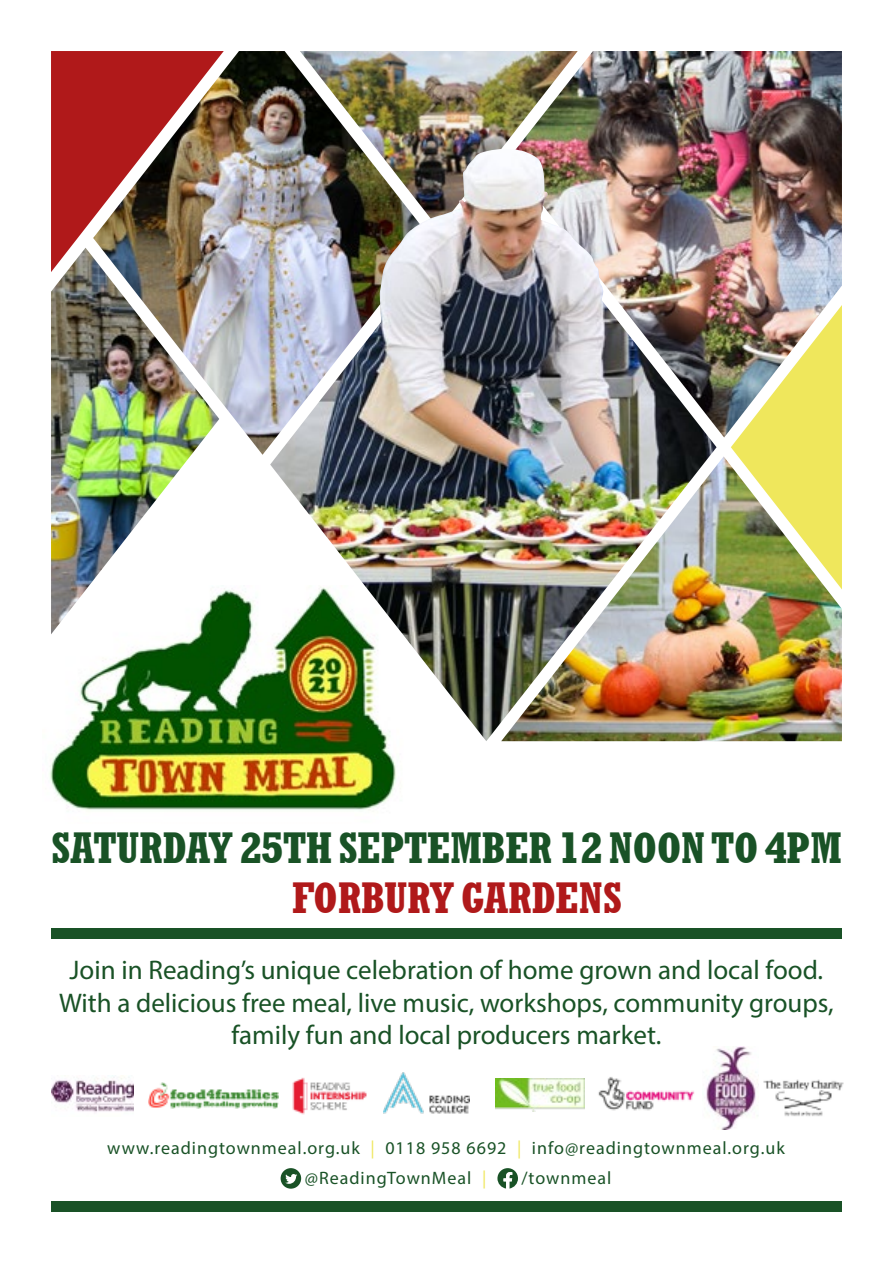
<style>
.page{position:relative;width:893px;height:1263px;background:#fff}
.page>*{position:absolute;margin:0;border:0;box-sizing:border-box;transform-origin:0 0}
.t1{font:700 condensed 41.7px "Rockwell Nova";color:#195226}
.t2{font:700 condensed 41.7px "Rockwell Nova";color:#b0191a}
.t3{font:27px/32.4px "Myriad Pro";color:#195226;text-align:center}
.t4{font:18px/29.5px "Myriad Pro";letter-spacing:.055em;color:#195226}
.s1{color:#efe75c}
</style>
<div class="page">
<img style="left:49px;top:588px;width:347px;height:222px">
<img style="left:578px;top:51px;width:264px;height:386px">
<img style="left:51px;top:272px;width:168px;height:362px">
<svg style="left:51px;top:51px;width:42px;height:221px;background:#b42f2f"></svg>
<img style="left:731px;top:305px;width:111px;height:151px">
<img style="left:93px;top:51px;width:207px;height:404px">
<img style="left:300px;top:51px;width:278px;height:98px">
<img style="left:717px;top:456px;width:125px;height:285px">
<img style="left:270px;top:149px;width:447px;height:592px">
<div style="left:51px;top:928px;width:791px;height:11px;background:#195226"></div>
<div style="left:51px;top:1201px;width:791px;height:11px;background:#195226"></div>
<svg style="left:497px;top:1168px;width:21px;height:21px"></svg>
<div style="left:281px;top:1168px;width:20px;height:21px;background:#195226;border-radius:50%"></div>
<svg style="left:285px;top:1174px;width:12px;height:10px"></svg>
<img style="left:51px;top:1075px;width:83px;height:38px">
<img style="left:148px;top:1082px;width:130px;height:26px">
<img style="left:292px;top:1077px;width:75px;height:38px">
<img style="left:383px;top:1072px;width:86px;height:42px">
<img style="left:496px;top:1078px;width:89px;height:33px">
<img style="left:598px;top:1077px;width:97px;height:34px">
<img style="left:706px;top:1047px;width:52px;height:82px">
<img style="left:763px;top:1079px;width:81px;height:38px">
<h1 class="t1" style="left:51px;top:822px;width:792px">SATURDAY 25TH SEPTEMBER 12 NOON TO 4PM</h1>
<h1 class="t2" style="left:292px;top:872px;width:332px">FORBURY GARDENS</h1>
<p class="t3" style="left:59px;top:954px;width:776px">Join in Reading’s unique celebration of home grown and local food.<br>With a delicious free meal, live music, workshops, community groups, family fun and local producers market.</p>
<p class="t4" style="left:305px;top:1133px;width:481px;text-indent:-198px">www.readingtownmeal.org.uk <span class="s1">|</span> 0118 958 6692 <span class="s1">|</span> info@readingtownmeal.org.uk @ReadingTownMeal <span class="s1">|</span></p>
<p class="t4" style="left:521px;top:1162px;width:91px">/townmeal</p>
</div>
